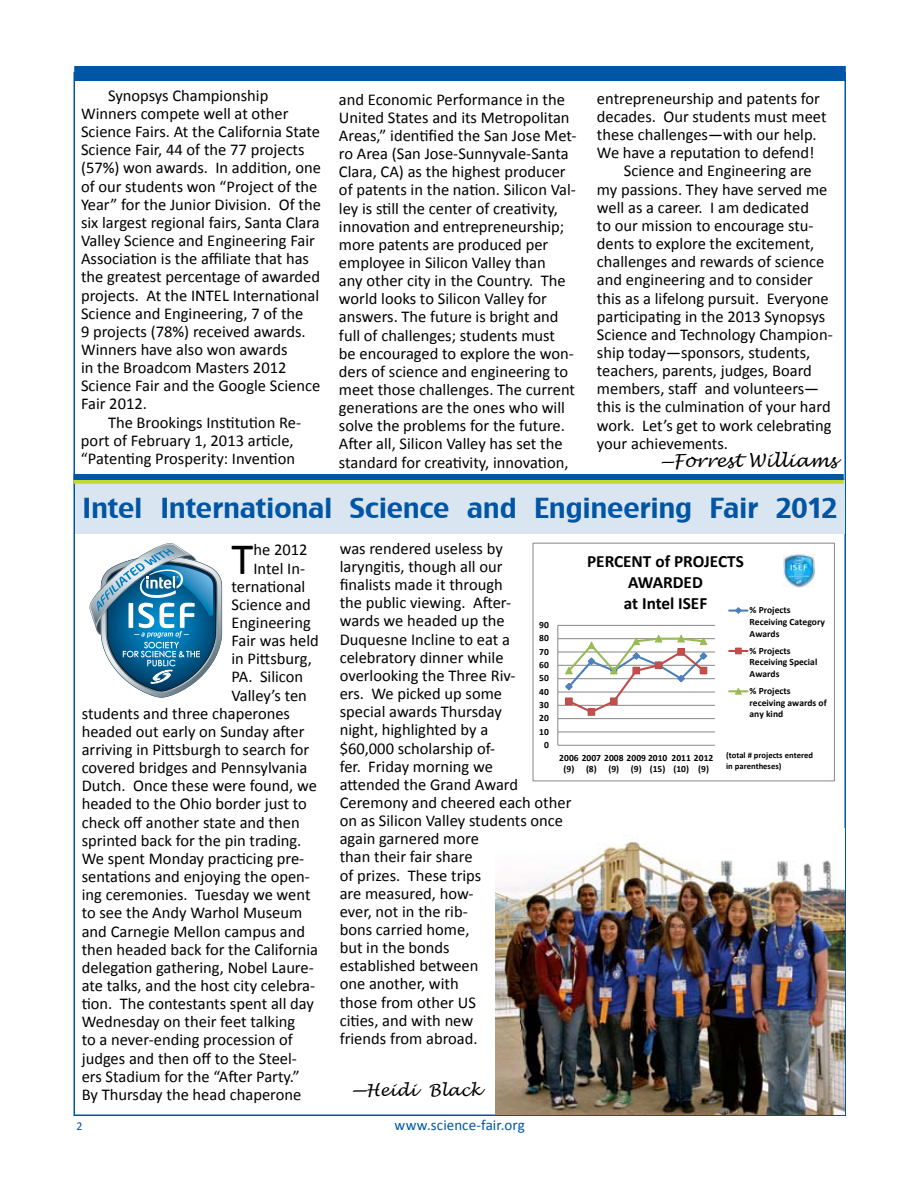
<style>
.page{position:relative;width:918px;height:1188px;background:#fff}
.page>*{position:absolute;margin:0;border:0;box-sizing:border-box;transform-origin:0 0}
.t1{font:45.15px "Calibri";color:#000}
.t2{font:27px "Charcoal CY";letter-spacing:-.015em;color:#0055a4}
.t3{font:italic 18px "Lucida Handwriting";color:#000}
.t4{font:700 17.25px/21px "Calibri";color:#000;text-align:center}
.t5{font:16.5px/18.1px "Calibri";color:#000}
.t6{font:italic 16.5px "Lucida Handwriting";color:#000}
.t7{font:15px "Calibri";letter-spacing:.005em;color:#0055a4}
.t8{font:12px "Calibri";color:#0055a4}
.t9{font:700 9.6px "Calibri";color:#000}
.t10{font:700 9.45px/11.7px "Calibri";color:#000}
.t11{font:700 8.55px/10.5px "Calibri";color:#000}
.s1{font-size:15px}
</style>
<div class="page">
<div style="left:74px;top:72px;width:772px;height:1044px;background:#fff;border:2px solid #0055a4"></div>
<div style="left:74px;top:66px;width:772px;height:15px;background:#0055a4"></div>
<div style="left:75px;top:480px;width:769px;height:53px;background:#d9e5f1"></div>
<svg style="left:89px;top:543px;width:133px;height:155px"></svg>
<img style="left:495px;top:828px;width:349px;height:286px">
<hr style="left:558px;top:732px;width:157px;height:1px;background:#868686">
<hr style="left:558px;top:718px;width:157px;height:1px;background:#868686">
<hr style="left:558px;top:705px;width:157px;height:1px;background:#868686">
<hr style="left:558px;top:692px;width:157px;height:1px;background:#868686">
<hr style="left:558px;top:678px;width:157px;height:1px;background:#868686">
<hr style="left:558px;top:665px;width:157px;height:1px;background:#868686">
<hr style="left:558px;top:652px;width:157px;height:1px;background:#868686">
<hr style="left:558px;top:638px;width:157px;height:1px;background:#868686">
<hr style="left:558px;top:625px;width:157px;height:1px;background:#868686">
<hr style="left:557px;top:625px;width:1px;height:120px;background:#868686">
<hr style="left:558px;top:745px;width:157px;height:1px;background:#868686">
<div style="left:588px;top:708px;width:7px;height:8px;border:1px solid #be4b48"></div>
<svg style="left:564px;top:635px;width:144px;height:79px"></svg>
<svg style="left:729px;top:607px;width:19px;height:7px"></svg>
<svg style="left:729px;top:649px;width:19px;height:3px"></svg>
<div style="left:735px;top:648px;width:7px;height:6px;border:1px solid #be4b48"></div>
<svg style="left:729px;top:688px;width:19px;height:7px"></svg>
<div style="left:533px;top:543px;width:302px;height:238px;border:1px solid #868686"></div>
<img style="left:784px;top:554px;width:31px;height:33px">
<div style="left:74px;top:478px;width:770px;height:6px;background:#c1d82f"></div>
<div style="left:74px;top:474px;width:770px;height:6px;background:#0055a4"></div>
<p class="t5" style="left:81px;top:86px;width:241px;text-indent:27px">Synopsys Championship<br>Winners compete well at other<br>Science Fairs. At the California State<br>Science Fair, 44 of the 77 projects (57%) won awards. In addition, one of our students won “Project of the<br>Year” for the Junior Division. Of the six largest regional fairs, Santa Clara<br>Valley Science and Engineering Fair<br>Association is the affiliate that has the greatest percentage of awarded projects. At the INTEL International<br>Science and Engineering, 7 of the<br>9 projects (78%) received awards.<br>Winners have also won awards<br>in the Broadcom Masters 2012<br>Science Fair and the Google Science<br>Fair 2012.</p>
<p class="t5" style="left:81px;top:412px;width:222px;text-indent:27px">The Brookings Institution Re&shy;port of February 1, 2013 article, “Patenting Prosperity: Invention</p>
<p class="t5" style="left:339px;top:89px;width:239px">and Economic Performance in the United States and its Metropolitan Areas,” identified the San Jose Met&shy;ro Area (San Jose-Sunnyvale-Santa Clara, CA) as the highest producer of patents in the nation. Silicon Val&shy;ley is still the center of creativity, innovation and entrepreneurship; more patents are produced per employee in Silicon Valley than<br>any other city in the Country. The world looks to Silicon Valley for answers. The future is bright and full of challenges; students must<br>be encouraged to explore the won&shy;ders of science and engineering to meet those challenges. The current generations are the ones who will solve the problems for the future.<br>After all, Silicon Valley has set the standard for creativity, innovation,</p>
<p class="t5" style="left:597px;top:89px;width:225px">entrepreneurship and patents for</p>
<p class="t5" style="left:597px;top:107px;width:231px">decades. Our students must meet</p>
<p class="t5" style="left:597px;top:125px;width:221px">these challenges—with our help.</p>
<p class="t5" style="left:597px;top:143px;width:219px">We have a reputation to defend!</p>
<p class="t5" style="left:624px;top:161px;width:189px">Science and Engineering are</p>
<p class="t5" style="left:597px;top:179px;width:232px">my passions. They have served me</p>
<p class="t5" style="left:597px;top:197px;width:214px">well as a career. I am dedicated</p>
<p class="t5" style="left:597px;top:216px;width:218px">to our mission to encourage stu-</p>
<p class="t5" style="left:597px;top:234px;width:219px">dents to explore the excitement,</p>
<p class="t5" style="left:597px;top:252px;width:229px">challenges and rewards of science</p>
<p class="t5" style="left:597px;top:270px;width:218px">and engineering and to consider</p>
<p class="t5" style="left:597px;top:288px;width:233px">this as a lifelong pursuit. Everyone</p>
<p class="t5" style="left:597px;top:306px;width:230px">participating in the 2013 Synopsys</p>
<p class="t5" style="left:597px;top:324px;width:237px">Science and Technology Champion-</p>
<p class="t5" style="left:597px;top:343px;width:215px">ship today—sponsors, students,</p>
<p class="t5" style="left:597px;top:361px;width:216px">teachers, parents, judges, Board</p>
<p class="t5" style="left:597px;top:379px;width:224px">members, staff and volunteers—</p>
<p class="t5" style="left:597px;top:397px;width:235px">this is the culmination of your hard</p>
<p class="t5" style="left:597px;top:415px;width:236px">work. Let’s get to work celebrating</p>
<p class="t5" style="left:597px;top:433px;width:133px">your achievements.</p>
<p class="t3" style="left:658px;top:450px;width:180px"><span class="s1">—</span>Forrest Williams</p>
<h2 class="t2" style="left:82px;top:491px;width:757px">Intel International Science and Engineering Fair 2012</h2>
<h1 class="t1" style="left:231px;top:531px;width:23px">T</h1>
<p class="t5" style="left:253px;top:540px;width:56px">he 2012</p>
<p class="t5" style="left:253px;top:558px;width:53px">Intel In-</p>
<p class="t5" style="left:231px;top:576px;width:75px">ternational</p>
<p class="t5" style="left:231px;top:594px;width:81px">Science and</p>
<p class="t5" style="left:231px;top:613px;width:81px">Engineering</p>
<p class="t5" style="left:231px;top:631px;width:89px">Fair was held</p>
<p class="t5" style="left:231px;top:649px;width:82px">in Pittsburg,</p>
<p class="t5" style="left:231px;top:667px;width:73px">PA. Silicon</p>
<p class="t5" style="left:231px;top:685px;width:77px">Valley’s ten</p>
<p class="t5" style="left:82px;top:703px;width:210px">students and three chaperones</p>
<p class="t5" style="left:82px;top:722px;width:224px">headed out early on Sunday after</p>
<p class="t5" style="left:82px;top:740px;width:229px">arriving in Pittsburgh to search for</p>
<p class="t5" style="left:82px;top:758px;width:227px">covered bridges and Pennsylvania</p>
<p class="t5" style="left:82px;top:776px;width:237px">Dutch. Once these were found, we</p>
<p class="t5" style="left:82px;top:794px;width:227px">headed to the Ohio border just to</p>
<p class="t5" style="left:82px;top:812px;width:219px">check off another state and then</p>
<p class="t5" style="left:82px;top:830px;width:221px">sprinted back for the pin trading.</p>
<p class="t5" style="left:82px;top:849px;width:224px">We spent Monday practicing pre-</p>
<p class="t5" style="left:82px;top:867px;width:230px">sentations and enjoying the open-</p>
<p class="t5" style="left:82px;top:885px;width:230px">ing ceremonies. Tuesday we went</p>
<p class="t5" style="left:82px;top:903px;width:222px">to see the Andy Warhol Museum</p>
<p class="t5" style="left:82px;top:921px;width:225px">and Carnegie Mellon campus and</p>
<p class="t5" style="left:82px;top:939px;width:238px">then headed back for the California</p>
<p class="t5" style="left:82px;top:957px;width:234px">delegation gathering, Nobel Laure-</p>
<p class="t5" style="left:82px;top:976px;width:235px">ate talks, and the host city celebra-</p>
<p class="t5" style="left:82px;top:994px;width:234px">tion. The contestants spent all day</p>
<p class="t5" style="left:82px;top:1012px;width:215px">Wednesday on their feet talking</p>
<p class="t5" style="left:82px;top:1030px;width:213px">to a never-ending procession of</p>
<p class="t5" style="left:82px;top:1048px;width:217px">judges and then off to the Steel-</p>
<p class="t5" style="left:82px;top:1066px;width:220px">ers Stadium for the “After Party.”</p>
<p class="t5" style="left:82px;top:1085px;width:221px">By Thursday the head chaperone</p>
<p class="t5" style="left:340px;top:539px;width:233px">was rendered useless by laryngitis, though all our<br>finalists made it through<br>the public viewing. After-<br>wards we headed up the<br>Duquesne Incline to eat a celebratory dinner while overlooking the Three Riv-<br>ers. We picked up some<br>special awards Thursday<br>night, highlighted by a<br>$60,000 scholarship of-<br>fer. Friday morning we<br>attended the Grand Award<br>Ceremony and cheered each other on as Silicon Valley students once again garnered more<br>than their fair share<br>of prizes. These trips<br>are measured, how-<br>ever, not in the rib-<br>bons carried home,<br>but in the bonds<br>established between<br>one another, with<br>those from other US<br>cities, and with new<br>friends from abroad.</p>
<p class="t4" style="left:587px;top:550px;width:158px">PERCENT of PROJECTS<br>AWARDED<br>at Intel ISEF</p>
<p class="t10" style="left:750px;top:604px;width:77px">% Projects<br>Receiving Category<br>Awards</p>
<p class="t10" style="left:750px;top:645px;width:69px">% Projects<br>Receiving Special<br>Awards</p>
<p class="t10" style="left:750px;top:685px;width:79px">% Projects receiving awards of any kind</p>
<p class="t11" style="left:726px;top:750px;width:88px">(total # projects entered in parentheses)</p>
<p class="t10" style="left:539px;top:619px;width:11px">90</p>
<p class="t10" style="left:539px;top:632px;width:11px">80</p>
<p class="t10" style="left:539px;top:646px;width:11px">70</p>
<p class="t10" style="left:539px;top:659px;width:11px">60</p>
<p class="t9" style="left:539px;top:672px;width:11px">50</p>
<p class="t10" style="left:539px;top:686px;width:11px">40</p>
<p class="t10" style="left:539px;top:699px;width:11px">30</p>
<p class="t10" style="left:539px;top:712px;width:11px">20</p>
<p class="t10" style="left:539px;top:726px;width:11px">10</p>
<p class="t10" style="left:544px;top:739px;width:6px">0</p>
<p class="t10" style="left:564px;top:752px;width:151px;text-indent:-4px">2006 2007 2008 2009 2010 2011 2012 (9)</p>
<p class="t10" style="left:586px;top:763px;width:12px">(8)</p>
<p class="t10" style="left:608px;top:763px;width:12px">(9)</p>
<p class="t10" style="left:631px;top:763px;width:12px">(9)</p>
<p class="t10" style="left:650px;top:763px;width:17px">(15)</p>
<p class="t10" style="left:673px;top:763px;width:17px">(10)</p>
<p class="t10" style="left:698px;top:763px;width:12px">(9)</p>
<p class="t6" style="left:349px;top:1081px;width:133px">—Heidi Black</p>
<p class="t8" style="left:76px;top:1118px;width:8px">2</p>
<p class="t7" style="left:395px;top:1116px;width:132px">www.science-fair.org</p>
</div>
